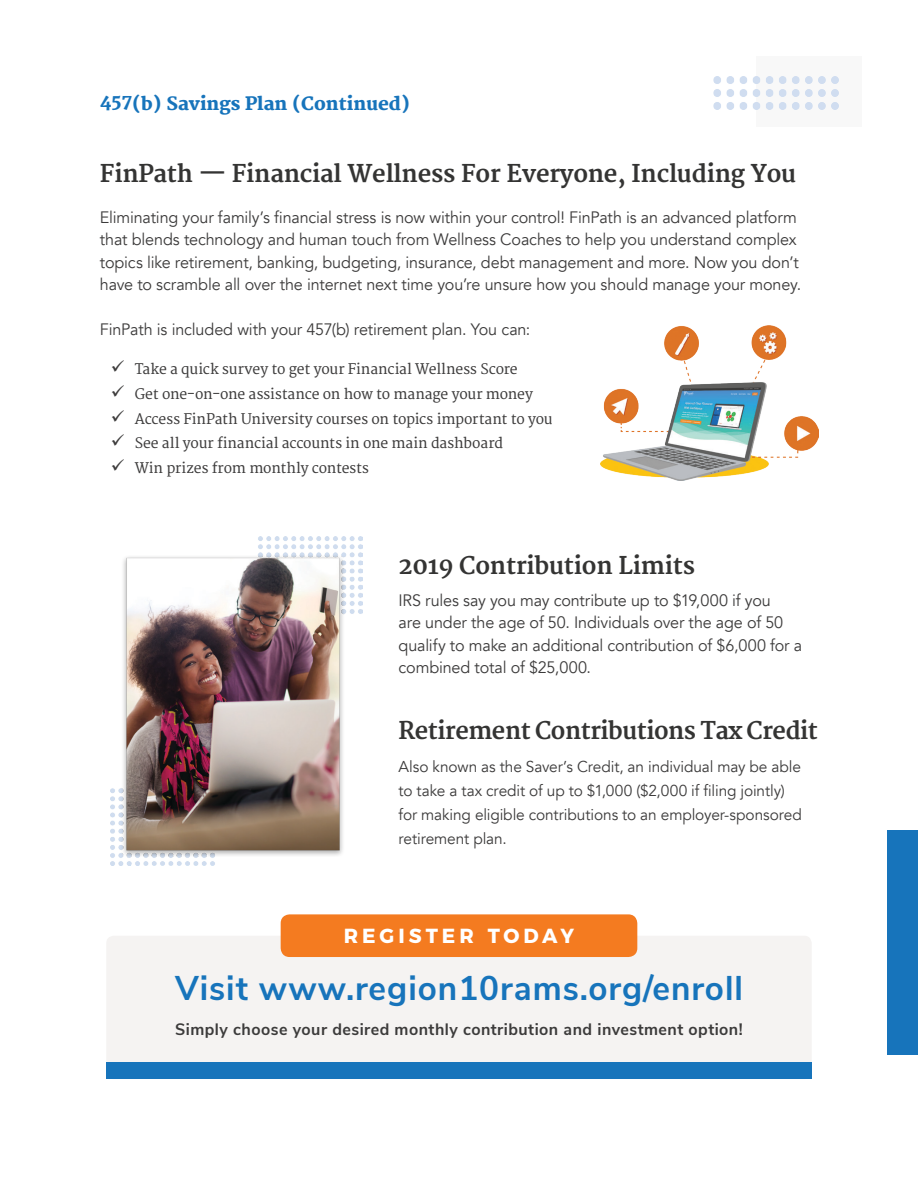
<style>
.page{position:relative;width:918px;height:1188px;background:#fff}
.page>*{position:absolute;margin:0;border:0;box-sizing:border-box;transform-origin:0 0}
.t1{font:700 34.2px "Nunito Sans";letter-spacing:.03em;color:#1774bb}
.t2{font:700 23.85px "Merriweather";letter-spacing:-.01em;color:#343433}
.t3{font:700 20.4px "Montserrat";letter-spacing:.2em;color:#fff}
.dotted_lines{font:800 18px "Merriweather";color:#1774bb}
._6_pt_Small_Text{font:16.5px/22.5px "Avenir";letter-spacing:-.01em;color:#3c3b3b}
.t4{font:700 16.5px "Nunito Sans";letter-spacing:.03em;color:#3c3b3b}
._6_pt_Small_Text-2{font:15.75px/24px "Avenir";letter-spacing:-.005em;color:#3c3b3b}
.t5{font:14.25px "Merriweather";letter-spacing:-.01em;color:#3c3b3b}
</style>
<div class="page">
<div style="left:106px;top:936px;width:706px;height:143px;background:#f5f3f2;border-radius:8px"></div>
<div style="left:106px;top:1063px;width:706px;height:16px;background:#1774bb"></div>
<img style="left:601px;top:325px;width:217px;height:156px">
<img style="left:111px;top:537px;width:251px;height:328px">
<div style="left:887px;top:830px;width:31px;height:225px;background:#1774bb"></div>
<img style="left:757px;top:76px;width:82px;height:32px">
<img style="left:713px;top:77px;width:125px;height:33px">
<div style="left:281px;top:914px;width:356px;height:43px;background:#f47b20;border-radius:9px"></div>
<p class="dotted_lines" style="left:100px;top:93px;width:312px">457(b) Savings Plan (Continued)</p>
<p class="t2" style="left:100px;top:160px;width:698px">FinPath — Financial Wellness For Everyone, Including You</p>
<p class="_6_pt_Small_Text" style="left:100px;top:206px;width:703px">Eliminating your family’s financial stress is now within your control! FinPath is an advanced platform that blends technology and human touch from Wellness Coaches to help you understand complex topics like retirement, banking, budgeting, insurance, debt management and more. Now you don’t have to scramble all over the internet next time you’re unsure how you should manage your money.</p>
<p class="_6_pt_Small_Text" style="left:100px;top:319px;width:432px">FinPath is included with your 457(b) retirement plan. You can:</p>
<p class="t5" style="left:135px;top:360px;width:385px">Take a quick survey to get your Financial Wellness Score</p>
<p class="t5" style="left:135px;top:385px;width:400px">Get one-on-one assistance on how to manage your money</p>
<p class="t5" style="left:135px;top:410px;width:420px">Access FinPath University courses on topics important to you</p>
<p class="t5" style="left:135px;top:435px;width:370px">See all your financial accounts in one main dashboard</p>
<p class="t5" style="left:135px;top:460px;width:236px">Win prizes from monthly contests</p>
<p class="t2" style="left:399px;top:552px;width:298px">2019 Contribution Limits</p>
<p class="_6_pt_Small_Text" style="left:399px;top:589px;width:405px">IRS rules say you may contribute up to $19,000 if you<br>are under the age of 50. Individuals over the age of 50 qualify to make an additional contribution of $6,000 for a combined total of $25,000.</p>
<p class="t2" style="left:399px;top:716px;width:421px">Retirement Contributions Tax Credit</p>
<p class="_6_pt_Small_Text-2" style="left:399px;top:755px;width:405px">Also known as the Saver’s Credit, an individual may be able to take a tax credit of up to $1,000 ($2,000 if filing jointly) for making eligible contributions to an employer-sponsored retirement plan.</p>
<p class="t3" style="left:344px;top:919px;width:232px">REGISTER TODAY</p>
<p class="t1" style="left:175px;top:963px;width:569px">Visit www.region10rams.org/enroll</p>
<p class="t4" style="left:175px;top:1017px;width:569px">Simply choose your desired monthly contribution and investment option!</p>
</div>
